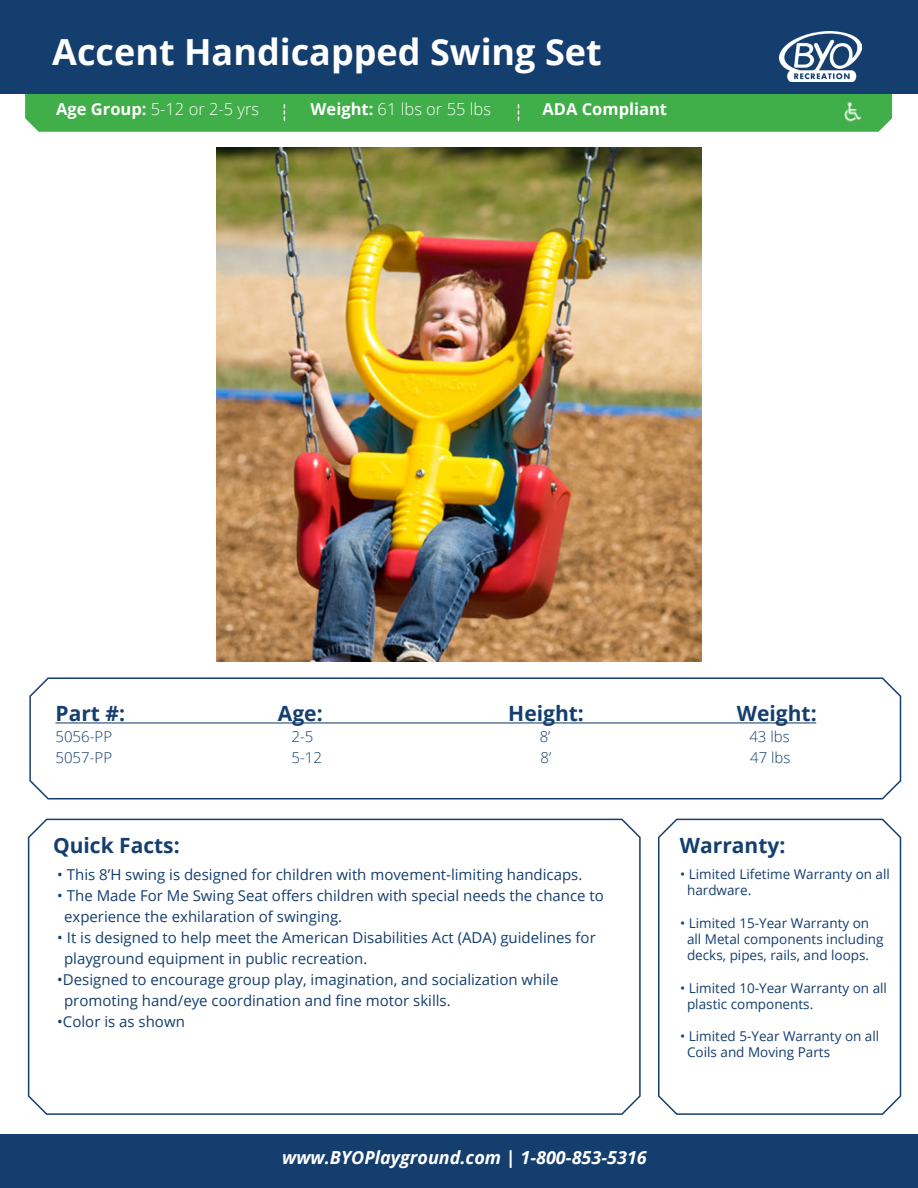
<style>
.page{position:relative;width:918px;height:1188px;background:#fff}
.page>*{position:absolute;margin:0;border:0;box-sizing:border-box;transform-origin:0 0}
.t1{font:700 36px "Open Sans";color:#fff}
.t2{font:700 21px "Open Sans";color:#143e6e}
.t3{font:italic 700 18px "Open Sans";color:#fff}
.t4{font:300 16.5px "Open Sans";color:#fff}
.t5{font:700 16.5px "Open Sans";color:#fff}
.t6{font:15px/21px "Open Sans";color:#143e6e}
.t7{font:300 15px "Open Sans";color:#143e6e}
.t8{font:13.5px/16.2px "Open Sans";color:#143e6e}
.s1{font-weight:700}
</style>
<div class="page">
<div style="left:25px;top:94px;width:867px;height:38px;background:#40ae49"></div>
<svg style="left:284px;top:105px;width:1px;height:15px"></svg>
<svg style="left:518px;top:105px;width:1px;height:15px"></svg>
<div style="left:0;top:1134px;width:918px;height:54px;background:#143e6e"></div>
<div style="left:0;top:0;width:918px;height:94px;background:#143e6e"></div>
<svg style="left:658px;top:818px;width:244px;height:297px"></svg>
<svg style="left:27px;top:818px;width:614px;height:297px"></svg>
<img style="left:780px;top:31px;width:82px;height:51px">
<img style="left:834px;top:98px;width:38px;height:30px">
<svg style="left:29px;top:677px;width:873px;height:123px"></svg>
<hr style="left:56px;top:722px;width:760px;height:1px;background:#143e6e">
<img style="left:216px;top:148px;width:486px;height:513px">
<p class="t1" style="left:52px;top:26px;width:551px">Accent Handicapped Swing Set</p>
<p class="t4" style="left:56px;top:98px;width:205px"><span class="s1">Age Group:</span> 5-12 or 2-5 yrs</p>
<p class="t4" style="left:311px;top:98px;width:182px"><span class="s1">Weight:</span> 61 lbs or 55 lbs</p>
<p class="t5" style="left:542px;top:97px;width:126px">ADA Compliant</p>
<p class="t2" style="left:56px;top:699px;width:71px">Part #:</p>
<p class="t2" style="left:278px;top:699px;width:46px">Age:</p>
<p class="t2" style="left:508px;top:699px;width:77px">Height:</p>
<p class="t2" style="left:737px;top:699px;width:81px">Weight:</p>
<p class="t7" style="left:56px;top:727px;width:58px">5056-PP</p>
<p class="t7" style="left:292px;top:727px;width:23px">2-5</p>
<p class="t7" style="left:540px;top:727px;width:12px">8’</p>
<p class="t7" style="left:749px;top:727px;width:42px">43 lbs</p>
<p class="t7" style="left:56px;top:748px;width:58px">5057-PP</p>
<p class="t7" style="left:292px;top:748px;width:32px">5-12</p>
<p class="t7" style="left:540px;top:748px;width:12px">8’</p>
<p class="t7" style="left:750px;top:748px;width:42px">47 lbs</p>
<p class="t2" style="left:53px;top:830px;width:128px">Quick Facts:</p>
<p class="t2" style="left:680px;top:830px;width:107px">Warranty:</p>
<p class="t6" style="left:57px;top:864px;width:527px">• This 8’H swing is designed for children with movement-limiting handicaps.</p>
<p class="t6" style="left:64px;top:885px;width:541px;text-indent:-7px">• The Made For Me Swing Seat offers children with special needs the chance to experience the exhilaration of swinging.</p>
<p class="t6" style="left:64px;top:927px;width:533px;text-indent:-7px">• It is designed to help meet the American Disabilities Act (ADA) guidelines for playground equipment in public recreation.</p>
<p class="t6" style="left:64px;top:969px;width:496px;text-indent:-7px">•Designed to encourage group play, imagination, and socialization while promoting hand/eye coordination and fine motor skills.</p>
<p class="t6" style="left:57px;top:1011px;width:129px">•Color is as shown</p>
<p class="t8" style="left:687px;top:866px;width:204px;text-indent:-7px">• Limited Lifetime Warranty on all hardware.</p>
<p class="t8" style="left:687px;top:915px;width:198px;text-indent:-7px">• Limited 15-Year Warranty on all Metal components including decks, pipes, rails, and loops.</p>
<p class="t8" style="left:687px;top:979px;width:201px;text-indent:-7px">• Limited 10-Year Warranty on all plastic components.</p>
<p class="t8" style="left:687px;top:1028px;width:194px;text-indent:-7px">• Limited 5-Year Warranty on all<br>Coils and Moving Parts</p>
<p class="t3" style="left:282px;top:1145px;width:366px">www.BYOPlayground.com | 1-800-853-5316</p>
</div>
